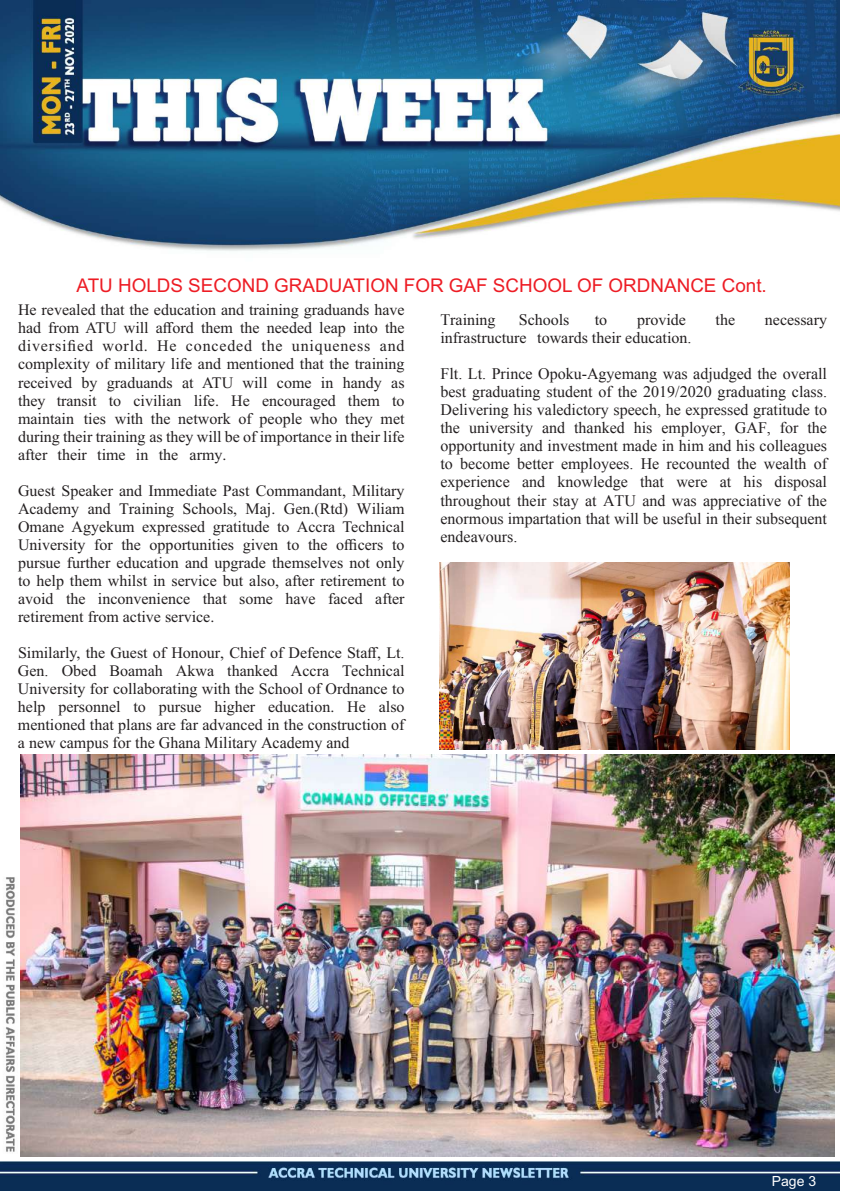
<style>
.page{position:relative;width:842px;height:1191px;background:#fff}
.page>*{position:absolute;margin:0;border:0;box-sizing:border-box;transform-origin:0 0}
.t1{font:18.9px "Arial";color:#ed1c24}
.t2{font:16px/18px "Times New Roman";color:#231f20;text-align:justify}
.t3{font:14px "Arial";color:#fff}
</style>
<div class="page">
<img style="left:0;top:0;width:839px;height:1191px">
<img style="left:21px;top:754px;width:813px;height:402px">
<img style="left:440px;top:562px;width:349px;height:187px">
<p class="t1" style="left:76px;top:278px;width:692px">ATU HOLDS SECOND GRADUATION FOR GAF SCHOOL OF ORDNANCE Cont.</p>
<p class="t2" style="left:18px;top:302px;width:388px">He revealed that the education and training graduands have had from ATU will afford them the needed leap into the diversified world. He conceded the uniqueness and complexity of military life and mentioned that the training received by graduands at ATU will come in handy as they transit to civilian life. He encouraged them to maintain ties with the network of people who they met during their training as they will be of importance in their life after their time in the army.</p>
<p class="t2" style="left:18px;top:483px;width:388px">Guest Speaker and Immediate Past Commandant, Military Academy and Training Schools, Maj. Gen.(Rtd) Wiliam Omane Agyekum expressed gratitude to Accra Technical University for the opportunities given to the officers to pursue further education and upgrade themselves not only to help them whilst in service but also, after retirement to avoid the inconvenience that some have faced after retirement from active service.</p>
<p class="t2" style="left:18px;top:645px;width:388px">Similarly, the Guest of Honour, Chief of Defence Staff, Lt.<br>Gen. Obed Boamah Akwa thanked Accra Technical University for collaborating with the School of Ordnance to help personnel to pursue higher education. He also mentioned that plans are far advanced in the construction of a new campus for the Ghana Military Academy and</p>
<p class="t2" style="left:440px;top:310px;width:57px">Training</p>
<p class="t2" style="left:519px;top:310px;width:52px">Schools</p>
<p class="t2" style="left:595px;top:312px;width:14px">to</p>
<p class="t2" style="left:637px;top:312px;width:50px">provide</p>
<p class="t2" style="left:716px;top:312px;width:21px">the</p>
<p class="t2" style="left:765px;top:312px;width:64px">necessary</p>
<p class="t2" style="left:440px;top:330px;width:252px">infrastructure towards their education.</p>
<p class="t2" style="left:440px;top:364px;width:388px">Flt. Lt. Prince Opoku-Agyemang was adjudged the overall best graduating student of the 2019/2020 graduating class.<br>Delivering his valedictory speech, he expressed gratitude to the university and thanked his employer, GAF, for the opportunity and investment made in him and his colleagues to become better employees. He recounted the wealth of experience and knowledge that were at his disposal throughout their stay at ATU and was appreciative of the enormous impartation that will be useful in their subsequent endeavours.</p>
<p class="t3" style="left:772px;top:1175px;width:46px">Page 3</p>
</div>
